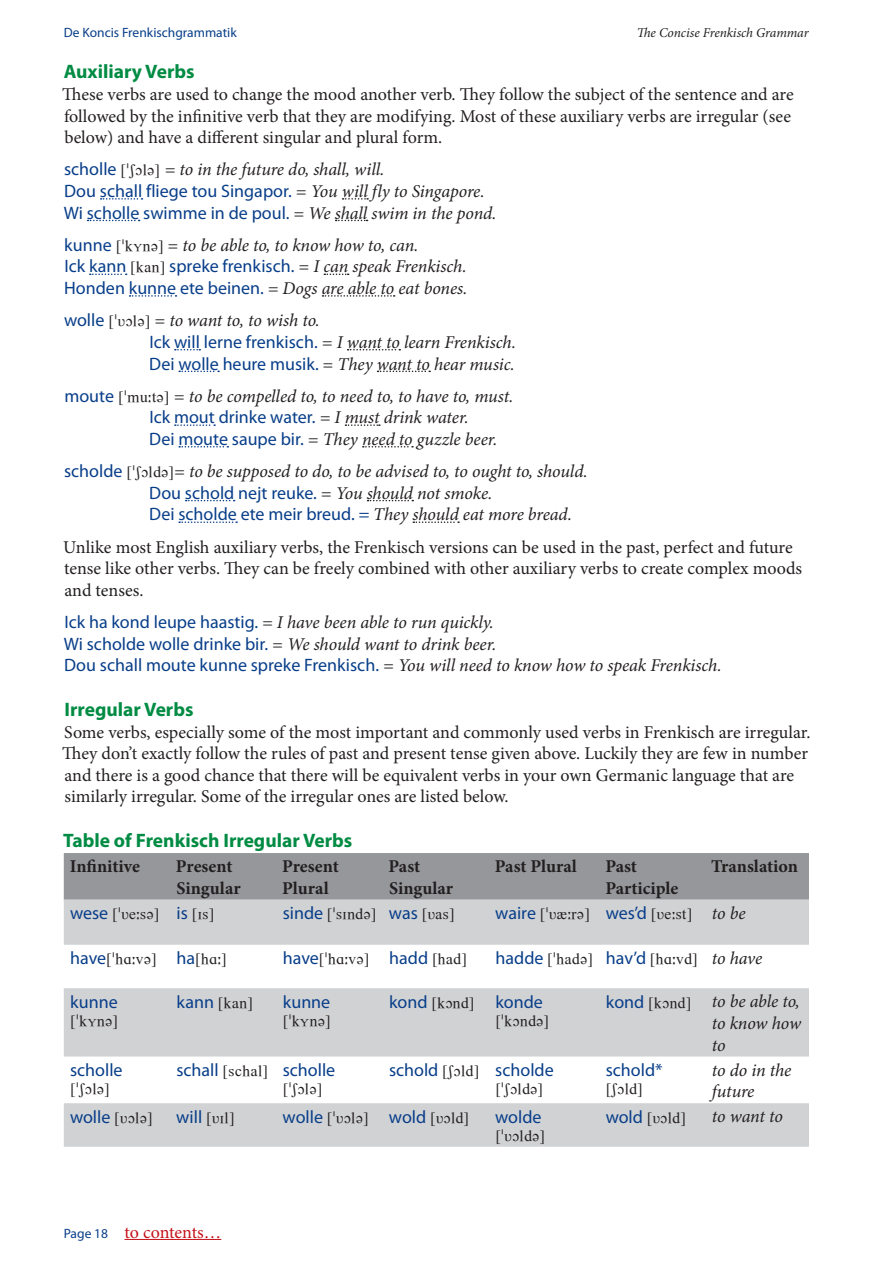
<style>
.page{position:relative;width:893px;height:1263px;background:#fff}
.page>*{position:absolute;margin:0;border:0;box-sizing:border-box;transform-origin:0 0}
.t1{font:700 19.5px "Myriad Pro";color:#008b43}
.t2{font:18px/21.6px "Minion Pro";color:#231f20}
.t3{font:italic 18px/21.6px "Minion Pro";letter-spacing:-.005em;color:#231f20}
.t4{font:18px/21.6px "Myriad Pro";color:#083e89}
.t5{font:700 18px/21.6px "Minion Pro";letter-spacing:-.005em;color:#231f20}
.t6{font:italic 18px/21.6px "Minion Pro";letter-spacing:.085em;color:#231f20}
.t7{font:18px "Minion Pro";letter-spacing:-.005em;color:#c4121a}
.t8{font:15px "Ipa samd Uclphon 1 SIL Doulos L";color:#231f20}
.t9{font:13.5px "Myriad Pro";color:#083e89}
.t10{font:italic 13.5px "Minion Pro";letter-spacing:-.01em;color:#231f20}
.s1{font-family:"Myriad Pro";font-style:normal;color:#083e89}
.s2{font-family:"Ipa samd Uclphon 1 SIL Doulos L";font-style:normal;font-size:15px}
.s3{font-family:"Minion Pro";font-style:italic;color:#231f20}
.s4{font-style:normal}
.s5{font-family:"Ipa samd Uclphon 1 SIL Doulos L";font-size:15px;color:#231f20}
.s6{font-family:"Myriad Pro";font-size:18px;color:#083e89}
.s7{font-family:"Minion Pro";font-style:italic;font-size:18px}
</style>
<div class="page">
<hr style="left:125px;top:1239px;width:96px;height:1px;background:#c4121a">
<svg style="left:101px;top:198px;width:42px;height:2px"></svg>
<svg style="left:343px;top:198px;width:25px;height:2px"></svg>
<svg style="left:88px;top:220px;width:52px;height:1px"></svg>
<svg style="left:336px;top:220px;width:32px;height:1px"></svg>
<svg style="left:90px;top:274px;width:37px;height:1px"></svg>
<svg style="left:324px;top:274px;width:25px;height:1px"></svg>
<svg style="left:130px;top:295px;width:46px;height:2px"></svg>
<svg style="left:322px;top:295px;width:73px;height:2px"></svg>
<svg style="left:175px;top:349px;width:25px;height:1px"></svg>
<svg style="left:348px;top:349px;width:52px;height:1px"></svg>
<svg style="left:179px;top:371px;width:40px;height:1px"></svg>
<svg style="left:377px;top:371px;width:53px;height:1px"></svg>
<svg style="left:175px;top:424px;width:40px;height:2px"></svg>
<svg style="left:345px;top:424px;width:35px;height:2px"></svg>
<svg style="left:179px;top:446px;width:49px;height:1px"></svg>
<svg style="left:363px;top:446px;width:50px;height:1px"></svg>
<svg style="left:186px;top:500px;width:49px;height:1px"></svg>
<svg style="left:368px;top:500px;width:45px;height:1px"></svg>
<svg style="left:179px;top:521px;width:58px;height:2px"></svg>
<svg style="left:413px;top:521px;width:46px;height:2px"></svg>
<div style="left:64px;top:853px;width:745px;height:47px;background:#95979a"></div>
<svg style="left:64px;top:900px;width:745px;height:247px;fill:#d1d2d4"></svg>
<p class="t9" style="left:64px;top:24px;width:174px">De Koncis Frenkischgrammatik</p>
<p class="t10" style="left:637px;top:23px;width:172px">The Concise Frenkisch Grammar</p>
<p class="t1" style="left:64px;top:59px;width:132px">Auxiliary Verbs</p>
<p class="t2" style="left:62px;top:84px;width:733px">These verbs are used to change the mood another verb. They follow the subject of the sentence and are followed by the infinitive verb that they are modifying. Most of these auxiliary verbs are irregular (see below) and have a different singular and plural form.</p>
<p class="t3" style="left:64px;top:159px;width:322px"><span class="s1">scholle</span> <span class="s2">["SOl@]</span> = to in the future do, shall, will.</p>
<p class="t4" style="left:64px;top:180px;width:434px">Dou schall fliege tou Singapor. <span class="s3">= You will fly to Singapore.<br></span>Wi scholle swimme in de poul. <span class="s3">= We shall swim in the pond.</span></p>
<p class="t3" style="left:64px;top:234px;width:356px"><span class="s1">kunne</span> <span class="s2">["kYn@]</span> <span class="s4">=</span> to be able to, to know how to, can.</p>
<p class="t4" style="left:64px;top:255px;width:404px">Ick kann <span class="s5">[kan]</span> spreke frenkisch. <span class="s3">= I can speak Frenkisch.</span></p>
<p class="t3" style="left:64px;top:272px;width:405px;line-height:32.2px"><span class="s1">Honden kunne ete beinen.</span> = Dogs are able to eat bones. <span class="s1">wolle</span> <span class="s2">["POl@]</span> = to want to, to wish to.</p>
<p class="t3" style="left:149px;top:331px;width:368px"><span class="s1">Ick will lerne frenkisch.</span> = I want to learn Frenkisch.<br><span class="s1">Dei wolle heure musik.</span> = They want to hear music.</p>
<p class="t3" style="left:64px;top:385px;width:451px"><span class="s1">moute</span> <span class="s2">["mu:t@]</span> = to be compelled to, to need to, to have to, must.</p>
<p class="t4" style="left:149px;top:406px;width:321px">Ick mout drinke water. <span class="s3">= I must drink water.</span></p>
<p class="t3" style="left:64px;top:423px;width:525px;line-height:32.2px;text-align:center"><span class="s1">Dei moute saupe bir.</span> = They need to guzzle beer.<br><span class="s1">scholde</span> <span class="s2">["SOld@]</span>= to be supposed to do, to be advised to, to ought to, should.</p>
<p class="t4" style="left:149px;top:482px;width:424px">Dou schold nejt reuke. <span class="s3">= You should not smoke.<br></span>Dei scholde ete meir breud. = <span class="s3">They should eat more bread.</span></p>
<p class="t2" style="left:63px;top:536px;width:740px">Unlike most English auxiliary verbs, the Frenkisch versions can be used in the past, perfect and future tense like other verbs. They can be freely combined with other auxiliary verbs to create complex moods and tenses.</p>
<p class="t3" style="left:64px;top:611px;width:659px"><span class="s1">Ick ha kond leupe haastig.</span> = I have been able to run quickly.<br><span class="s1">Wi scholde wolle drinke bir.</span> = We should want to drink beer.<br><span class="s1">Dou schall moute kunne spreke Frenkisch.</span> = You will need to know how to speak Frenkisch.</p>
<p class="t1" style="left:64px;top:697px;width:130px">Irregular Verbs</p>
<p class="t2" style="left:62px;top:721px;width:750px">Some verbs, especially some of the most important and commonly used verbs in Frenkisch are irregular.<br>They don’t exactly follow the rules of past and present tense given above. Luckily they are few in number and there is a good chance that there will be equivalent verbs in your own Germanic language that are similarly irregular. Some of the irregular ones are listed below.</p>
<p class="t1" style="left:63px;top:828px;width:291px">Table of Frenkisch Irregular Verbs</p>
<p class="t5" style="left:70px;top:855px;width:72px">Infinitive</p>
<p class="t5" style="left:176px;top:855px;width:66px">Present<br>Singular</p>
<p class="t5" style="left:282px;top:855px;width:58px">Present<br>Plural</p>
<p class="t5" style="left:389px;top:855px;width:66px">Past<br>Singular</p>
<p class="t5" style="left:495px;top:855px;width:84px">Past Plural</p>
<p class="t5" style="left:605px;top:855px;width:75px">Past<br>Participle</p>
<p class="t5" style="left:711px;top:855px;width:88px">Translation</p>
<p class="t8" style="left:70px;top:906px;width:146px"><span class="s6">wese</span> ["Pe:s@] <span class="s6">is</span> [Is]</p>
<p class="t8" style="left:283px;top:906px;width:173px"><span class="s6">sinde</span> ["sInd@] <span class="s6">was</span> [Pas]</p>
<p class="t8" style="left:495px;top:906px;width:252px"><span class="s6">waire</span> ["P{:r@] <span class="s6">wes’d</span> [Pe:st] <span class="s7">to be</span></p>
<p class="t8" style="left:70px;top:951px;width:158px"><span class="s6">have</span>["hA:v@] <span class="s6">ha</span>[hA:]</p>
<p class="t8" style="left:283px;top:951px;width:186px"><span class="s6">have</span>["hA:v@] <span class="s6">hadd</span> [had]</p>
<p class="t8" style="left:495px;top:951px;width:268px"><span class="s6">hadde</span> ["had@] <span class="s6">hav’d</span> [hA:vd] <span class="s7">to have</span></p>
<p class="t4" style="left:70px;top:991px;width:49px">kunne</p>
<p class="t8" style="left:70px;top:1013px;width:50px">["kYn@]</p>
<p class="t3" style="left:712px;top:991px;width:91px;text-align:justify;text-indent:-106px"><span class="s1">kond</span> <span class="s2">[kOnd]</span> to be able to, to know how to</p>
<p class="t8" style="left:177px;top:995px;width:78px"><span class="s6">kann</span> [kan]</p>
<p class="t4" style="left:283px;top:991px;width:49px">kunne</p>
<p class="t8" style="left:283px;top:1013px;width:50px">["kYn@]</p>
<p class="t4" style="left:389px;top:991px;width:155px">kond <span class="s5">[kOnd]</span> konde</p>
<p class="t8" style="left:495px;top:1013px;width:55px">["kOnd@]</p>
<p class="t4" style="left:70px;top:1059px;width:54px">scholle</p>
<p class="t8" style="left:70px;top:1081px;width:41px">["SOl@]</p>
<p class="t4" style="left:176px;top:1059px;width:160px">schall <span class="s5">[schal]</span> scholle</p>
<p class="t8" style="left:283px;top:1081px;width:41px">["SOl@]</p>
<p class="t4" style="left:389px;top:1059px;width:166px">schold <span class="s5">[SOld]</span> scholde</p>
<p class="t8" style="left:495px;top:1081px;width:49px">["SOld@]</p>
<p class="t4" style="left:606px;top:1059px;width:58px">schold*</p>
<p class="t8" style="left:606px;top:1081px;width:39px">[SOld]</p>
<p class="t6" style="left:712px;top:1059px;width:81px">to do in the future</p>
<p class="t8" style="left:70px;top:1110px;width:84px"><span class="s6">wolle</span> [POl@]</p>
<p class="t8" style="left:176px;top:1110px;width:60px"><span class="s6">will</span> [PIl]</p>
<p class="t8" style="left:283px;top:1110px;width:188px"><span class="s6">wolle</span> ["POl@] <span class="s6">wold</span> [POld]</p>
<p class="t4" style="left:495px;top:1105px;width:48px">wolde</p>
<p class="t8" style="left:495px;top:1128px;width:51px">["POld@]</p>
<p class="t8" style="left:606px;top:1110px;width:82px"><span class="s6">wold</span> [POld]</p>
<p class="t3" style="left:712px;top:1106px;width:73px">to want to</p>
<p class="t9" style="left:64px;top:1225px;width:38px">Page 18</p>
<p class="t7" style="left:125px;top:1220px;width:98px">to contents…</p>
</div>
